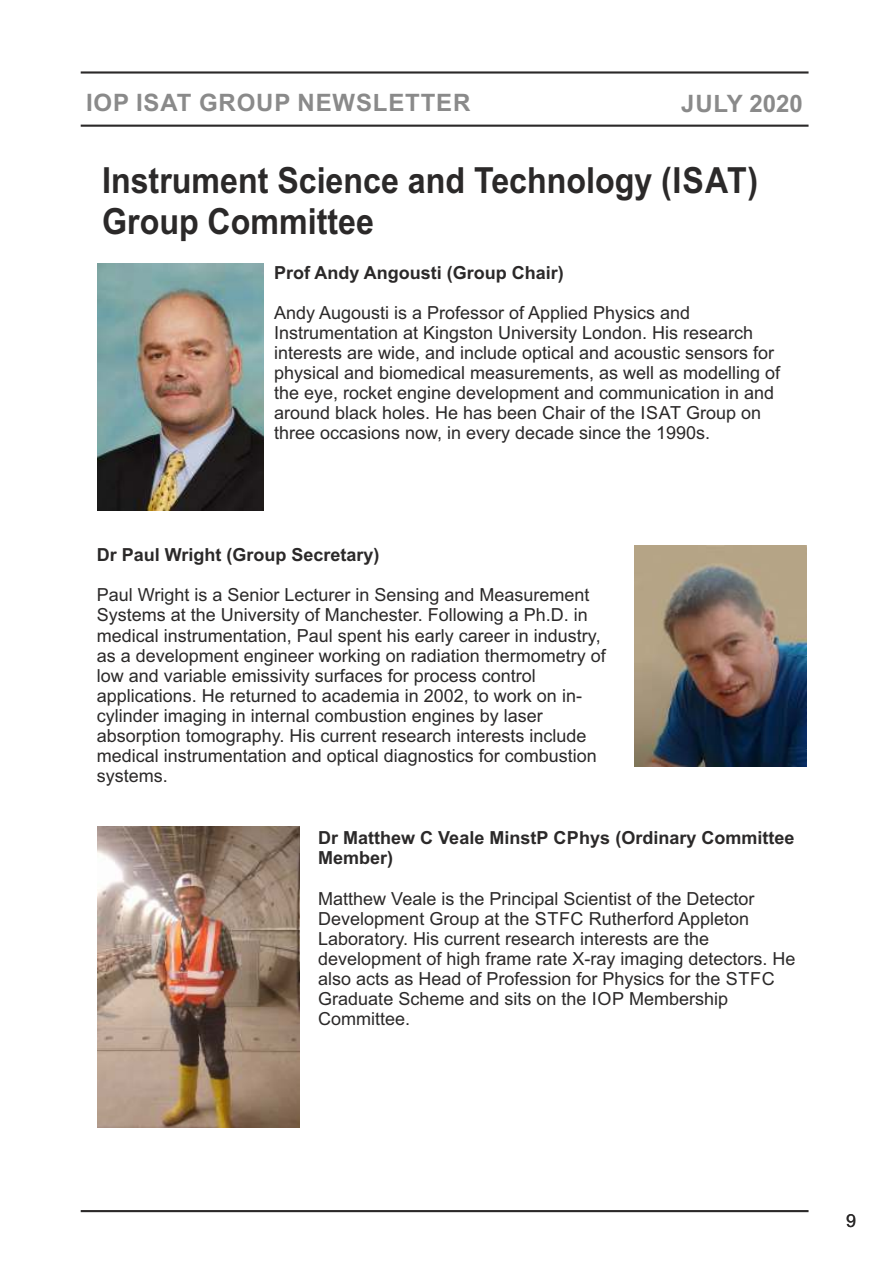
<style>
.page{position:relative;width:893px;height:1263px;background:#fff}
.page>*{position:absolute;margin:0;border:0;box-sizing:border-box;transform-origin:0 0}
.t1{font:700 36px/40.2px "Arial";color:#2b2929;scale:.89 1}
.t2{font:700 24px "Arial";letter-spacing:.035em;color:#8a8a8a}
.t3{font:700 24px "Arial";color:#8a8a8a}
.t4{font:18px/20.1px "Arial";color:#2b2929}
.t5{font:700 18px/20.1px "Arial";color:#2b2929}
</style>
<div class="page">
<hr style="left:81px;top:71px;width:727px;height:3px;background:#2b2929">
<hr style="left:81px;top:125px;width:727px;height:2px;background:#2b2929">
<hr style="left:81px;top:1210px;width:727px;height:2px;background:#2b2929">
<img style="left:634px;top:546px;width:172px;height:220px">
<img style="left:97px;top:827px;width:203px;height:300px">
<img style="left:98px;top:264px;width:165px;height:247px">
<h2 class="t2" style="left:86px;top:93px;width:386px">IOP ISAT GROUP NEWSLETTER</h2>
<h2 class="t3" style="left:681px;top:95px;width:123px">JULY 2020</h2>
<h1 class="t1" style="left:102px;top:164px;width:738px">Instrument Science and Technology (ISAT)<br>Group Committee</h1>
<p class="t5" style="left:274px;top:264px;width:291px">Prof Andy Angousti (Group Chair)</p>
<p class="t4" style="left:274px;top:304px;width:508px">Andy Augousti is a Professor of Applied Physics and Instrumentation at Kingston University London. His research interests are wide, and include optical and acoustic sensors for physical and biomedical measurements, as well as modelling of the eye, rocket engine development and communication in and around black holes. He has been Chair of the ISAT Group on three occasions now, in every decade since the 1990s.</p>
<p class="t5" style="left:97px;top:546px;width:284px">Dr Paul Wright (Group Secretary)</p>
<p class="t4" style="left:97px;top:586px;width:511px">Paul Wright is a Senior Lecturer in Sensing and Measurement Systems at the University of Manchester. Following a Ph.D. in medical instrumentation, Paul spent his early career in industry, as a development engineer working on radiation thermometry of low and variable emissivity surfaces for process control applications. He returned to academia in 2002, to work on in&shy;cylinder imaging in internal combustion engines by laser absorption tomography. His current research interests include medical instrumentation and optical diagnostics for combustion systems.</p>
<p class="t5" style="left:318px;top:829px;width:478px">Dr Matthew C Veale MinstP CPhys (Ordinary Committee<br>Member)</p>
<p class="t4" style="left:318px;top:890px;width:479px">Matthew Veale is the Principal Scientist of the Detector Development Group at the STFC Rutherford Appleton Laboratory. His current research interests are the development of high frame rate X-ray imaging detectors. He also acts as Head of Profession for Physics for the STFC Graduate Scheme and sits on the IOP Membership Committee.</p>
<p class="t4" style="left:846px;top:1212px;width:12px">9</p>
</div>
